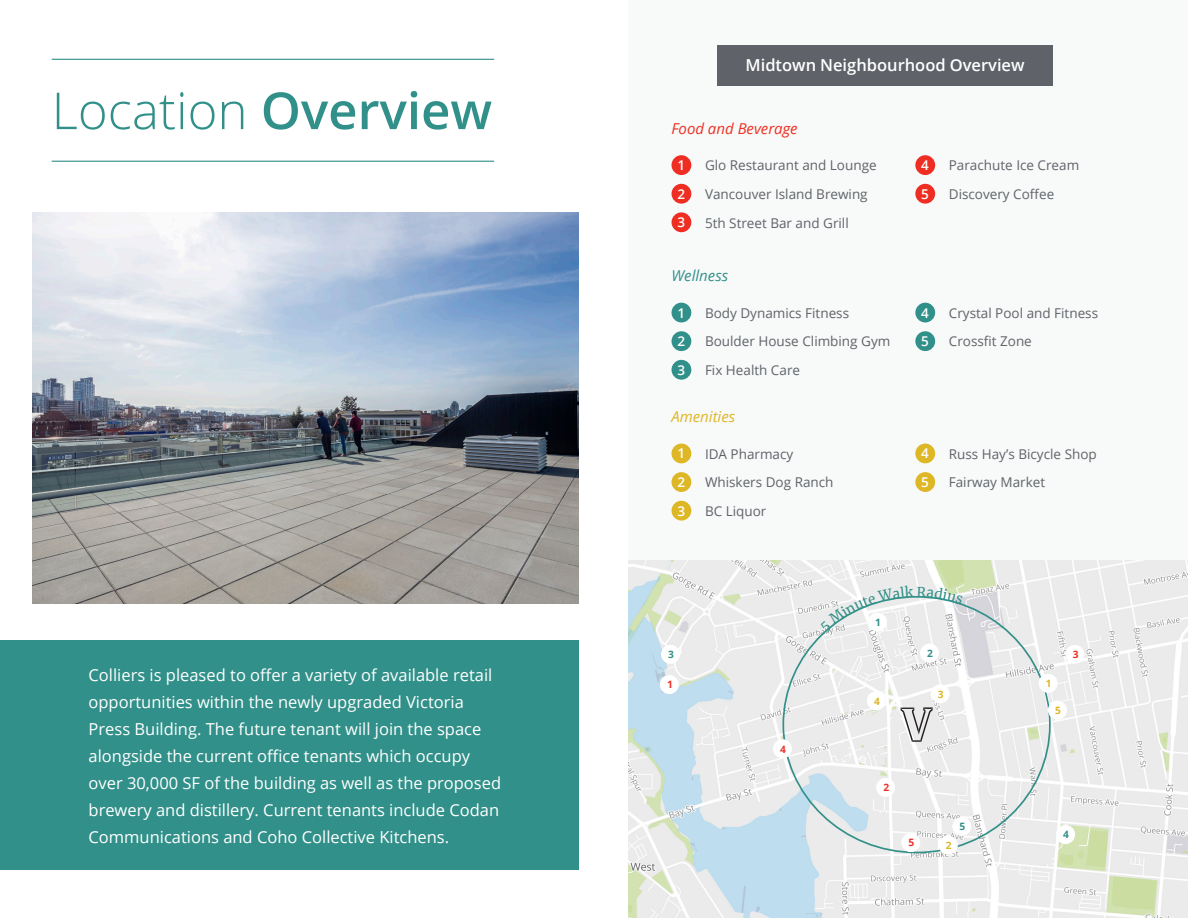
<style>
.page{position:relative;width:1188px;height:918px;background:#fff}
.page>*{position:absolute;margin:0;border:0;box-sizing:border-box;transform-origin:0 0}
.t1{font:300 51px "Open Sans";color:#319089}
.t2{font:16.5px/27px "Open Sans";color:#fff}
.t3{font:600 16.5px "Open Sans";color:#fff}
.t4{font:italic 15px "Open Sans";color:#ee3124}
.t5{font:italic 15px "Open Sans";color:#ddb725}
.t6{font:italic 15px "Open Sans";color:#319089}
.t7{font:13.5px "Open Sans";color:#5f6369}
.t8{font:600 13.5px "Open Sans";color:#fff}
.t9{font:700 10.2px "Open Sans";color:#ee3124}
.t10{font:700 10.2px "Open Sans";color:#339088}
.t11{font:700 10.2px "Open Sans";color:#ddb725}
.s1{font-weight:600}
</style>
<div class="page">
<div style="left:0;top:640px;width:579px;height:229px;background:#319089"></div>
<div style="left:628px;top:0;width:560px;height:918px;background:#f8f9f9"></div>
<div style="left:717px;top:45px;width:336px;height:40px;background:#5f6369"></div>
<img style="left:628px;top:561px;width:560px;height:357px">
<svg style="left:901px;top:708px;width:32px;height:34px"></svg>
<div style="left:661px;top:676px;width:17px;height:17px;background:#fff;border-radius:50%"></div>
<div style="left:660px;top:675px;width:19px;height:19px;border:1px solid #fff;border-radius:50%"></div>
<div style="left:902px;top:834px;width:18px;height:17px;background:#fff;border-radius:50%"></div>
<div style="left:901px;top:833px;width:19px;height:19px;border:1px solid #fff;border-radius:50%"></div>
<div style="left:877px;top:779px;width:17px;height:17px;background:#fff;border-radius:50%"></div>
<div style="left:876px;top:778px;width:19px;height:19px;border:1px solid #fff;border-radius:50%"></div>
<div style="left:774px;top:740px;width:17px;height:18px;background:#fff;border-radius:50%"></div>
<div style="left:773px;top:739px;width:19px;height:19px;border:1px solid #fff;border-radius:50%"></div>
<div style="left:1066px;top:646px;width:18px;height:17px;background:#fff;border-radius:50%"></div>
<div style="left:1066px;top:645px;width:18px;height:19px;border:1px solid #fff;border-radius:50%"></div>
<div style="left:1057px;top:826px;width:17px;height:17px;background:#fff;border-radius:50%"></div>
<div style="left:1056px;top:825px;width:19px;height:19px;border:1px solid #fff;border-radius:50%"></div>
<div style="left:953px;top:818px;width:18px;height:17px;background:#fff;border-radius:50%"></div>
<div style="left:953px;top:817px;width:18px;height:19px;border:1px solid #fff;border-radius:50%"></div>
<div style="left:662px;top:646px;width:17px;height:17px;background:#fff;border-radius:50%"></div>
<div style="left:661px;top:645px;width:19px;height:19px;border:1px solid #fff;border-radius:50%"></div>
<div style="left:921px;top:644px;width:17px;height:18px;background:#fff;border-radius:50%"></div>
<div style="left:920px;top:644px;width:19px;height:18px;border:1px solid #fff;border-radius:50%"></div>
<div style="left:868px;top:692px;width:17px;height:17px;background:#fff;border-radius:50%"></div>
<div style="left:867px;top:691px;width:19px;height:19px;border:1px solid #fff;border-radius:50%"></div>
<div style="left:1049px;top:701px;width:17px;height:18px;background:#fff;border-radius:50%"></div>
<div style="left:1048px;top:701px;width:19px;height:18px;border:1px solid #fff;border-radius:50%"></div>
<div style="left:1039px;top:675px;width:18px;height:17px;background:#fff;border-radius:50%"></div>
<div style="left:1039px;top:674px;width:18px;height:19px;border:1px solid #fff;border-radius:50%"></div>
<div style="left:940px;top:836px;width:17px;height:18px;background:#fff;border-radius:50%"></div>
<div style="left:939px;top:836px;width:19px;height:18px;border:1px solid #fff;border-radius:50%"></div>
<div style="left:931px;top:685px;width:18px;height:18px;background:#fff;border-radius:50%"></div>
<div style="left:931px;top:685px;width:19px;height:18px;border:1px solid #fff;border-radius:50%"></div>
<div style="left:672px;top:155px;width:19px;height:20px;background:#ee2e22;border-radius:50%"></div>
<div style="left:672px;top:303px;width:19px;height:19px;background:#319089;border-radius:50%"></div>
<div style="left:672px;top:444px;width:19px;height:19px;background:#ddb725;border-radius:50%"></div>
<div style="left:915px;top:155px;width:20px;height:20px;background:#ee2e22;border-radius:50%"></div>
<div style="left:915px;top:303px;width:20px;height:19px;background:#319089;border-radius:50%"></div>
<div style="left:915px;top:444px;width:20px;height:19px;background:#ddb725;border-radius:50%"></div>
<div style="left:672px;top:184px;width:19px;height:20px;background:#ee2e22;border-radius:50%"></div>
<div style="left:672px;top:331px;width:19px;height:20px;background:#319089;border-radius:50%"></div>
<div style="left:672px;top:472px;width:19px;height:20px;background:#ddb725;border-radius:50%"></div>
<div style="left:915px;top:184px;width:20px;height:20px;background:#ee2e22;border-radius:50%"></div>
<div style="left:915px;top:331px;width:20px;height:20px;background:#319089;border-radius:50%"></div>
<div style="left:915px;top:472px;width:20px;height:20px;background:#ddb725;border-radius:50%"></div>
<div style="left:672px;top:212px;width:19px;height:20px;background:#ee2e22;border-radius:50%"></div>
<div style="left:672px;top:360px;width:19px;height:20px;background:#319089;border-radius:50%"></div>
<div style="left:672px;top:501px;width:19px;height:20px;background:#ddb725;border-radius:50%"></div>
<img style="left:32px;top:213px;width:547px;height:390px">
<hr style="left:52px;top:161px;width:442px;height:1px;background:#319089">
<hr style="left:52px;top:59px;width:442px;height:1px;background:#319089">
<svg style="left:821px;top:586px;width:142px;height:46px"></svg>
<p class="t1" style="left:52px;top:76px;width:442px">Location <span class="s1">Overview</span></p>
<p class="t2" style="left:89px;top:662px;width:414px">Colliers is pleased to offer a variety of available retail opportunities within the newly upgraded Victoria Press Building. The future tenant will join the space alongside the current office tenants which occupy over 30,000 SF of the building as well as the proposed brewery and distillery. Current tenants include Codan Communications and Coho Collective Kitchens.</p>
<p class="t3" style="left:746px;top:54px;width:281px">Midtown Neighbourhood Overview</p>
<p class="t4" style="left:672px;top:118px;width:128px">Food and Beverage</p>
<p class="t8" style="left:677px;top:156px;width:9px">1</p>
<p class="t7" style="left:705px;top:156px;width:173px">Glo Restaurant and Lounge</p>
<p class="t8" style="left:677px;top:184px;width:9px">2</p>
<p class="t7" style="left:705px;top:185px;width:164px">Vancouver Island Brewing</p>
<p class="t8" style="left:677px;top:213px;width:9px">3</p>
<p class="t7" style="left:705px;top:213px;width:145px">5th Street Bar and Grill</p>
<p class="t6" style="left:672px;top:265px;width:58px">Wellness</p>
<p class="t8" style="left:677px;top:303px;width:9px">1</p>
<p class="t7" style="left:705px;top:304px;width:146px">Body Dynamics Fitness</p>
<p class="t8" style="left:677px;top:332px;width:9px">2</p>
<p class="t7" style="left:705px;top:332px;width:187px">Boulder House Climbing Gym</p>
<p class="t8" style="left:677px;top:361px;width:9px">3</p>
<p class="t7" style="left:705px;top:361px;width:97px">Fix Health Care</p>
<p class="t5" style="left:672px;top:406px;width:65px">Amenities</p>
<p class="t8" style="left:677px;top:444px;width:9px">1</p>
<p class="t7" style="left:705px;top:445px;width:90px">IDA Pharmacy</p>
<p class="t8" style="left:677px;top:473px;width:9px">2</p>
<p class="t7" style="left:705px;top:473px;width:130px">Whiskers Dog Ranch</p>
<p class="t8" style="left:677px;top:501px;width:9px">3</p>
<p class="t7" style="left:705px;top:502px;width:63px">BC Liquor</p>
<p class="t8" style="left:921px;top:156px;width:9px">4</p>
<p class="t8" style="left:921px;top:184px;width:9px">5</p>
<p class="t7" style="left:949px;top:156px;width:132px">Parachute Ice Cream</p>
<p class="t7" style="left:949px;top:185px;width:107px">Discovery Coffee</p>
<p class="t8" style="left:921px;top:303px;width:9px">4</p>
<p class="t8" style="left:921px;top:332px;width:9px">5</p>
<p class="t7" style="left:949px;top:304px;width:151px">Crystal Pool and Fitness</p>
<p class="t7" style="left:949px;top:332px;width:85px">Crossfit Zone</p>
<p class="t8" style="left:921px;top:444px;width:9px">4</p>
<p class="t8" style="left:921px;top:473px;width:9px">5</p>
<p class="t7" style="left:949px;top:445px;width:149px">Russ Hay’s Bicycle Shop</p>
<p class="t7" style="left:949px;top:473px;width:98px">Fairway Market</p>
<p class="t10" style="left:875px;top:615px;width:7px">1</p>
<p class="t10" style="left:668px;top:647px;width:7px">3</p>
<p class="t10" style="left:927px;top:646px;width:7px">2</p>
<p class="t11" style="left:874px;top:694px;width:7px">4</p>
<p class="t9" style="left:667px;top:678px;width:7px">1</p>
<p class="t11" style="left:938px;top:687px;width:7px">3</p>
<p class="t9" style="left:780px;top:742px;width:7px">4</p>
<p class="t9" style="left:883px;top:780px;width:7px">2</p>
<p class="t9" style="left:909px;top:836px;width:7px">5</p>
<p class="t11" style="left:946px;top:838px;width:7px">2</p>
<p class="t10" style="left:960px;top:819px;width:7px">5</p>
<p class="t11" style="left:1046px;top:676px;width:7px">1</p>
<p class="t11" style="left:1055px;top:703px;width:7px">5</p>
<p class="t9" style="left:1073px;top:647px;width:7px">3</p>
<p class="t10" style="left:1063px;top:828px;width:7px">4</p>
</div>
